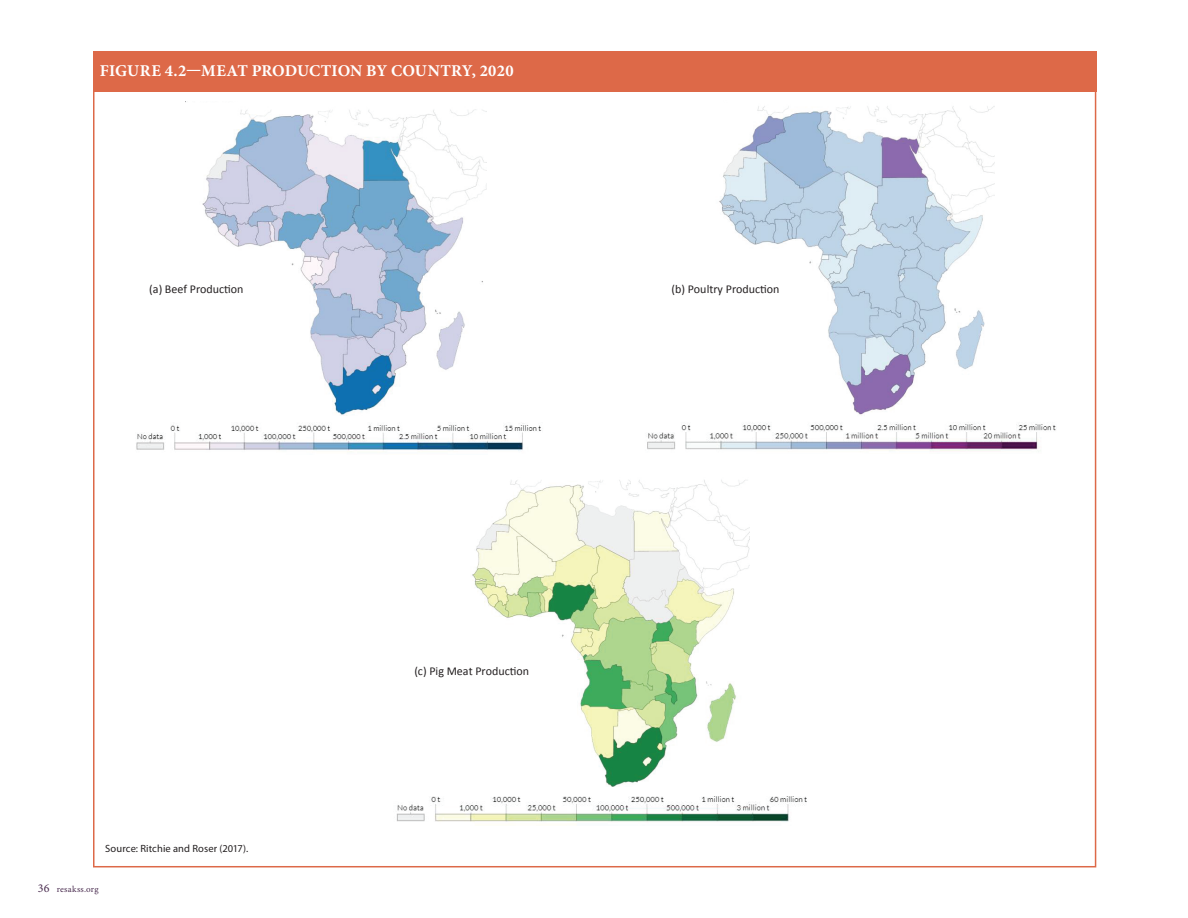
<style>
.page{position:relative;width:1188px;height:918px;background:#fff}
.page>*{position:absolute;margin:0;border:0;box-sizing:border-box;transform-origin:0 0}
.t1{font:700 16.5px "Minion Pro";letter-spacing:.01em;color:#fff}
.t2{font:12px "Calibri";color:#231f20}
.t3{font:10.5px "Myriad Pro";letter-spacing:.01em;color:#231f20}
.t4{font:9px "Minion Pro";letter-spacing:.025em;color:#4c2e51}
.s1{font-size:12px}
</style>
<div class="page">
<div style="left:93px;top:51px;width:1003px;height:816px;background:#fff;border:2px solid #dd6948"></div>
<div style="left:93px;top:52px;width:1003px;height:40px;background:#dd6948"></div>
<img style="left:472px;top:480px;width:277px;height:307px">
<img style="left:719px;top:106px;width:275px;height:309px">
<img style="left:202px;top:109px;width:285px;height:307px">
<img style="left:136px;top:423px;width:405px;height:29px">
<img style="left:647px;top:424px;width:409px;height:27px">
<img style="left:396px;top:796px;width:411px;height:26px">
<h1 class="t1" style="left:100px;top:60px;width:415px">FIGURE 4.2—MEAT PRODUCTION BY COUNTRY, 2020</h1>
<p class="t2" style="left:149px;top:281px;width:96px">(a) Beef Production</p>
<p class="t2" style="left:671px;top:281px;width:110px">(b) Poultry Production</p>
<p class="t3" style="left:105px;top:842px;width:144px">Source: Ritchie and Roser (2017).</p>
<p class="t4" style="left:38px;top:883px;width:62px"><span class="s1">36</span> resakss.org</p>
<p class="t2" style="left:414px;top:663px;width:116px">(c) Pig Meat Production</p>
</div>
